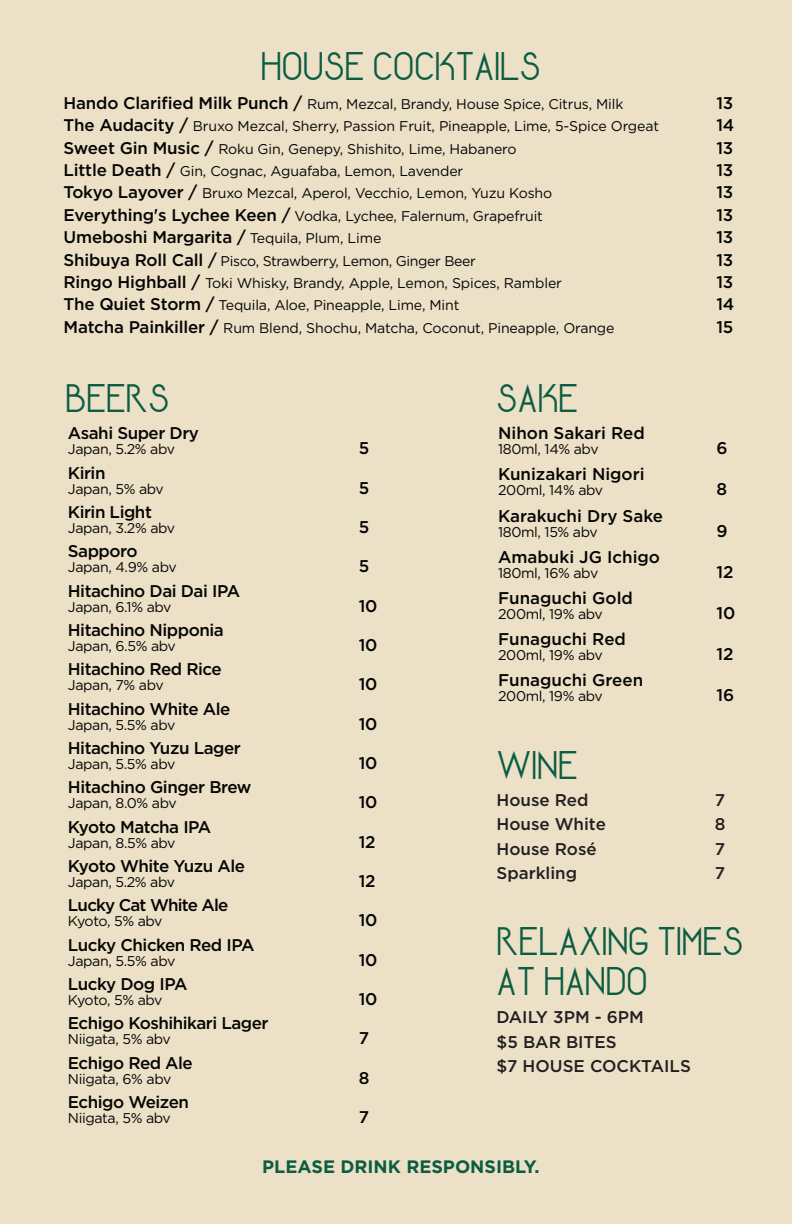
<style>
.page{position:relative;width:792px;height:1224px;background:#ece0c7}
.page>*{position:absolute;margin:0;border:0;box-sizing:border-box;transform-origin:0 0}
.t1{font:700 33.4px/40px "Quantum";color:#0b5d42}
.t2{font:700 18px "Gotham";color:#0b5d42}
.t3{font:500 17px "Gotham";letter-spacing:-.03em;color:#040503}
.t4{font:500 17px "Gotham";color:#040503}
.t5{font:500 17px/24.4px "Gotham";color:#231f20}
.t6{font:500 17px "Gotham";letter-spacing:-.01em;color:#040503}
.t7{font:14.2px "Gotham";letter-spacing:-.02em;color:#040503}
.t8{font:14.2px "Gotham";letter-spacing:-.045em;color:#040503}
.s1{font-weight:500;font-size:17px}
.s2{font-weight:400;font-size:14.2px}
</style>
<div class="page">
<h1 class="t1" style="left:261px;top:46px;width:282px">HOUSE COCKTAILS</h1>
<p class="t7" style="left:64px;top:95px;width:561px"><span class="s1">Hando Clarified Milk Punch /</span> Rum, Mezcal, Brandy, House Spice, Citrus, Milk</p>
<p class="t3" style="left:716px;top:92px;width:18px">13</p>
<p class="t7" style="left:64px;top:117px;width:597px"><span class="s1">The Audacity /</span> Bruxo Mezcal, Sherry, Passion Fruit, Pineapple, Lime, 5-Spice Orgeat</p>
<p class="t3" style="left:716px;top:114px;width:20px">14</p>
<p class="t7" style="left:64px;top:139px;width:455px"><span class="s1">Sweet Gin Music /</span> Roku Gin, Genepy, Shishito, Lime, Habanero</p>
<p class="t3" style="left:716px;top:136px;width:18px">13</p>
<p class="t7" style="left:64px;top:162px;width:401px"><span class="s1">Little Death /</span> Gin, Cognac, Aguafaba, Lemon, Lavender</p>
<p class="t3" style="left:716px;top:159px;width:18px">13</p>
<p class="t7" style="left:64px;top:184px;width:490px"><span class="s1">Tokyo Layover /</span> Bruxo Mezcal, Aperol, Vecchio, Lemon, Yuzu Kosho</p>
<p class="t3" style="left:716px;top:181px;width:18px">13</p>
<p class="t7" style="left:64px;top:207px;width:481px"><span class="s1">Everything's Lychee Keen /</span> Vodka, Lychee, Falernum, Grapefruit</p>
<p class="t3" style="left:716px;top:204px;width:18px">13</p>
<p class="t6" style="left:64px;top:226px;width:319px">Umeboshi Margarita / <span class="s2">Tequila, Plum, Lime</span></p>
<p class="t3" style="left:716px;top:226px;width:18px">13</p>
<p class="t7" style="left:64px;top:251px;width:414px"><span class="s1">Shibuya Roll Call /</span> Pisco, Strawberry, Lemon, Ginger Beer</p>
<p class="t3" style="left:716px;top:248px;width:18px">13</p>
<p class="t7" style="left:64px;top:274px;width:500px"><span class="s1">Ringo Highball /</span> Toki Whisky, Brandy, Apple, Lemon, Spices, Rambler</p>
<p class="t3" style="left:716px;top:271px;width:18px">13</p>
<p class="t7" style="left:64px;top:296px;width:397px"><span class="s1">The Quiet Storm /</span> Tequila, Aloe, Pineapple, Lime, Mint</p>
<p class="t3" style="left:716px;top:293px;width:20px">14</p>
<p class="t7" style="left:64px;top:319px;width:553px"><span class="s1">Matcha Painkiller /</span> Rum Blend, Shochu, Matcha, Coconut, Pineapple, Orange</p>
<p class="t3" style="left:716px;top:316px;width:19px">15</p>
<h1 class="t1" style="left:65px;top:378px;width:105px">BEERS</h1>
<p class="t3" style="left:68px;top:422px;width:133px">Asahi Super Dry</p>
<p class="t7" style="left:68px;top:440px;width:109px">Japan, 5.2% abv</p>
<p class="t3" style="left:359px;top:437px;width:12px">5</p>
<p class="t3" style="left:68px;top:462px;width:39px">Kirin</p>
<p class="t7" style="left:68px;top:480px;width:98px">Japan, 5% abv</p>
<p class="t3" style="left:359px;top:477px;width:12px">5</p>
<p class="t3" style="left:68px;top:501px;width:86px">Kirin Light</p>
<p class="t7" style="left:68px;top:519px;width:109px">Japan, 3.2% abv</p>
<p class="t3" style="left:359px;top:516px;width:12px">5</p>
<p class="t3" style="left:68px;top:540px;width:71px">Sapporo</p>
<p class="t7" style="left:68px;top:558px;width:110px">Japan, 4.9% abv</p>
<p class="t3" style="left:359px;top:555px;width:12px">5</p>
<p class="t3" style="left:68px;top:580px;width:174px">Hitachino Dai Dai IPA</p>
<p class="t7" style="left:68px;top:598px;width:105px">Japan, 6.1% abv</p>
<p class="t3" style="left:359px;top:595px;width:20px">10</p>
<p class="t3" style="left:68px;top:619px;width:157px">Hitachino Nipponia</p>
<p class="t7" style="left:68px;top:637px;width:109px">Japan, 6.5% abv</p>
<p class="t3" style="left:359px;top:634px;width:20px">10</p>
<p class="t3" style="left:68px;top:658px;width:155px">Hitachino Red Rice</p>
<p class="t7" style="left:68px;top:676px;width:97px">Japan, 7% abv</p>
<p class="t3" style="left:359px;top:673px;width:20px">10</p>
<p class="t3" style="left:68px;top:698px;width:164px">Hitachino White Ale</p>
<p class="t7" style="left:68px;top:716px;width:109px">Japan, 5.5% abv</p>
<p class="t3" style="left:359px;top:713px;width:20px">10</p>
<p class="t3" style="left:68px;top:737px;width:174px">Hitachino Yuzu Lager</p>
<p class="t7" style="left:68px;top:755px;width:109px">Japan, 5.5% abv</p>
<p class="t3" style="left:359px;top:752px;width:20px">10</p>
<p class="t3" style="left:68px;top:776px;width:185px">Hitachino Ginger Brew</p>
<p class="t7" style="left:68px;top:794px;width:110px">Japan, 8.0% abv</p>
<p class="t3" style="left:359px;top:791px;width:20px">10</p>
<p class="t3" style="left:68px;top:816px;width:145px">Kyoto Matcha IPA</p>
<p class="t7" style="left:68px;top:834px;width:109px">Japan, 8.5% abv</p>
<p class="t3" style="left:359px;top:831px;width:18px">12</p>
<p class="t3" style="left:68px;top:855px;width:179px">Kyoto White Yuzu Ale</p>
<p class="t7" style="left:68px;top:873px;width:109px">Japan, 5.2% abv</p>
<p class="t3" style="left:359px;top:870px;width:18px">12</p>
<p class="t3" style="left:68px;top:894px;width:162px">Lucky Cat White Ale</p>
<p class="t8" style="left:68px;top:912px;width:96px">Kyoto, 5% abv</p>
<p class="t3" style="left:359px;top:909px;width:20px">10</p>
<p class="t3" style="left:68px;top:934px;width:188px">Lucky Chicken Red IPA</p>
<p class="t7" style="left:68px;top:952px;width:109px">Japan, 5.5% abv</p>
<p class="t3" style="left:359px;top:949px;width:20px">10</p>
<p class="t3" style="left:68px;top:973px;width:121px">Lucky Dog IPA</p>
<p class="t8" style="left:68px;top:991px;width:96px">Kyoto, 5% abv</p>
<p class="t3" style="left:359px;top:988px;width:20px">10</p>
<p class="t3" style="left:68px;top:1012px;width:202px">Echigo Koshihikari Lager</p>
<p class="t7" style="left:68px;top:1030px;width:105px">Niigata, 5% abv</p>
<p class="t3" style="left:359px;top:1027px;width:12px">7</p>
<p class="t3" style="left:68px;top:1052px;width:126px">Echigo Red Ale</p>
<p class="t7" style="left:68px;top:1070px;width:105px">Niigata, 6% abv</p>
<p class="t3" style="left:359px;top:1067px;width:12px">8</p>
<p class="t3" style="left:68px;top:1091px;width:123px">Echigo Weizen</p>
<p class="t7" style="left:68px;top:1109px;width:105px">Niigata, 5% abv</p>
<p class="t3" style="left:359px;top:1106px;width:12px">7</p>
<h1 class="t1" style="left:496px;top:378px;width:83px">SAKE</h1>
<p class="t4" style="left:498px;top:422px;width:148px">Nihon Sakari Red</p>
<p class="t7" style="left:498px;top:440px;width:102px">180ml, 14% abv</p>
<p class="t3" style="left:716px;top:437px;width:13px">6</p>
<p class="t4" style="left:498px;top:463px;width:148px">Kunizakari Nigori</p>
<p class="t7" style="left:498px;top:481px;width:107px">200ml, 14% abv</p>
<p class="t3" style="left:716px;top:478px;width:12px">8</p>
<p class="t4" style="left:498px;top:505px;width:166px">Karakuchi Dry Sake</p>
<p class="t7" style="left:498px;top:523px;width:101px">180ml, 15% abv</p>
<p class="t3" style="left:716px;top:520px;width:13px">9</p>
<p class="t4" style="left:498px;top:546px;width:163px">Amabuki JG Ichigo</p>
<p class="t7" style="left:498px;top:564px;width:102px">180ml, 16% abv</p>
<p class="t3" style="left:716px;top:561px;width:19px">12</p>
<p class="t4" style="left:498px;top:587px;width:136px">Funaguchi Gold</p>
<p class="t7" style="left:498px;top:605px;width:106px">200ml, 19% abv</p>
<p class="t3" style="left:716px;top:602px;width:20px">10</p>
<p class="t4" style="left:498px;top:628px;width:129px">Funaguchi Red</p>
<p class="t7" style="left:498px;top:646px;width:106px">200ml, 19% abv</p>
<p class="t3" style="left:716px;top:643px;width:19px">12</p>
<p class="t4" style="left:498px;top:669px;width:147px">Funaguchi Green</p>
<p class="t7" style="left:498px;top:687px;width:106px">200ml, 19% abv</p>
<p class="t3" style="left:716px;top:684px;width:19px">16</p>
<h1 class="t1" style="left:496px;top:745px;width:83px">WINE</h1>
<p class="t5" style="left:496px;top:787px;width:94px">House Red</p>
<p class="t5" style="left:715px;top:787px;width:12px">7</p>
<p class="t5" style="left:496px;top:812px;width:111px">House White</p>
<p class="t5" style="left:715px;top:812px;width:12px">8</p>
<p class="t5" style="left:496px;top:836px;width:102px">House Rosé</p>
<p class="t5" style="left:715px;top:836px;width:12px">7</p>
<p class="t5" style="left:496px;top:860px;width:82px">Sparkling</p>
<p class="t5" style="left:715px;top:860px;width:12px">7</p>
<h1 class="t1" style="left:496px;top:922px;width:249px">RELAXING TIMES<br>AT HANDO</h1>
<p class="t5" style="left:496px;top:1005px;width:196px">DAILY 3PM - 6PM<br>$5 BAR BITES<br>$7 HOUSE COCKTAILS</p>
<p class="t2" style="left:262px;top:1155px;width:279px">PLEASE DRINK RESPONSIBLY.</p>
</div>
